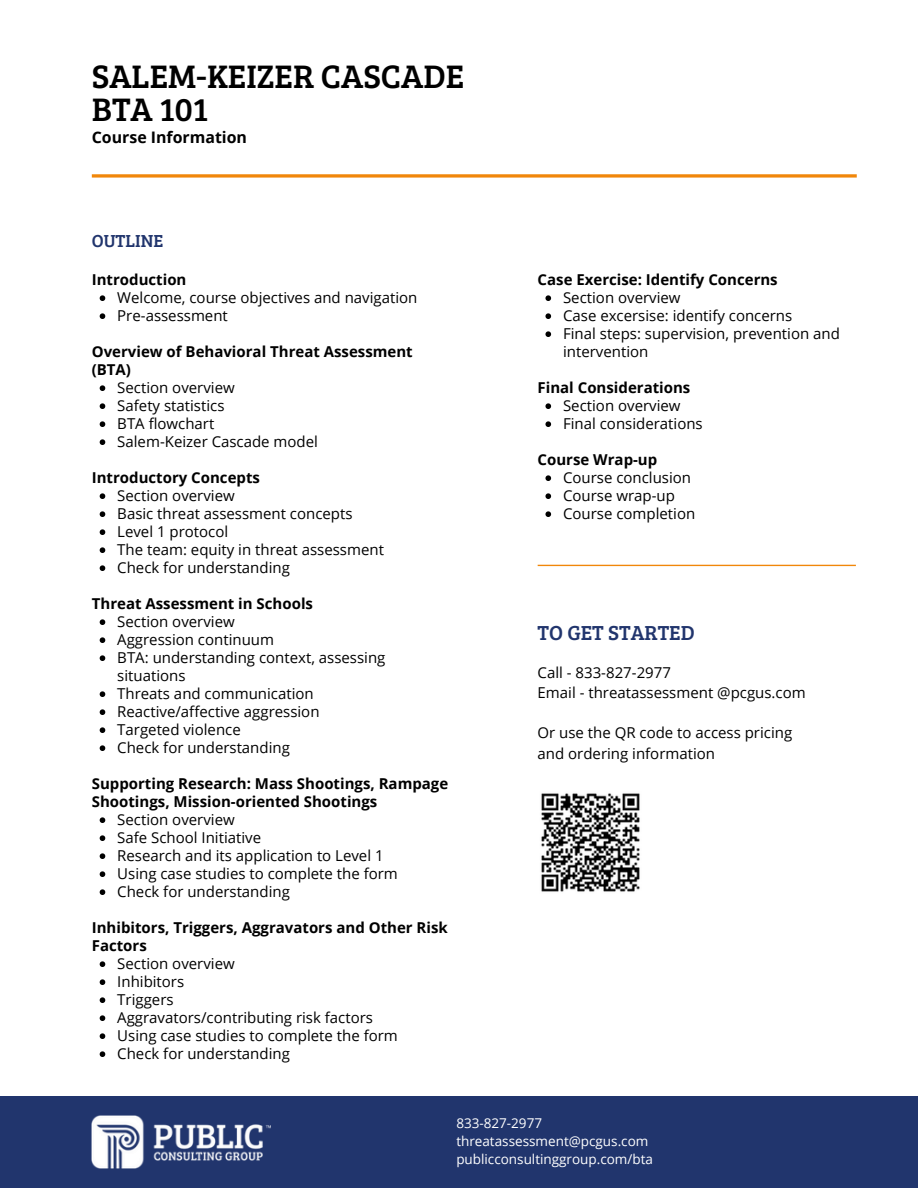
<style>
.page{position:relative;width:918px;height:1188px;background:#fff}
.page>*{position:absolute;margin:0;border:0;box-sizing:border-box;transform-origin:0 0}
.t1{font:33.6px/33.2px "Bree Serif";color:#000}
.t2{font:21px "Bree Serif";color:#21356d}
.t3{font:18px "Bree Serif";color:#21356d}
.t4{font:700 15.9px "Open Sans";color:#000}
.t5{font:15px/18px "Open Sans";color:#000}
.t6{font:700 15px/18px "Open Sans";color:#000}
.t7{font:13.5px "Open Sans";color:#fff}
</style>
<div class="page">
<svg style="left:100px;top:295px;width:5px;height:6px"></svg>
<svg style="left:100px;top:313px;width:5px;height:6px"></svg>
<svg style="left:100px;top:385px;width:5px;height:6px"></svg>
<svg style="left:100px;top:403px;width:5px;height:6px"></svg>
<svg style="left:100px;top:421px;width:5px;height:6px"></svg>
<svg style="left:100px;top:439px;width:5px;height:6px"></svg>
<svg style="left:100px;top:493px;width:5px;height:6px"></svg>
<svg style="left:100px;top:511px;width:5px;height:6px"></svg>
<svg style="left:100px;top:529px;width:5px;height:6px"></svg>
<svg style="left:100px;top:547px;width:5px;height:6px"></svg>
<svg style="left:100px;top:565px;width:5px;height:6px"></svg>
<svg style="left:100px;top:619px;width:5px;height:6px"></svg>
<svg style="left:100px;top:637px;width:5px;height:6px"></svg>
<svg style="left:100px;top:655px;width:5px;height:6px"></svg>
<svg style="left:100px;top:691px;width:5px;height:6px"></svg>
<svg style="left:100px;top:709px;width:5px;height:6px"></svg>
<svg style="left:100px;top:727px;width:5px;height:6px"></svg>
<svg style="left:100px;top:745px;width:5px;height:6px"></svg>
<svg style="left:100px;top:817px;width:5px;height:6px"></svg>
<svg style="left:100px;top:835px;width:5px;height:6px"></svg>
<svg style="left:100px;top:853px;width:5px;height:6px"></svg>
<svg style="left:100px;top:871px;width:5px;height:6px"></svg>
<svg style="left:100px;top:889px;width:5px;height:6px"></svg>
<svg style="left:100px;top:961px;width:5px;height:6px"></svg>
<svg style="left:100px;top:979px;width:5px;height:6px"></svg>
<svg style="left:100px;top:997px;width:5px;height:6px"></svg>
<svg style="left:100px;top:1015px;width:5px;height:6px"></svg>
<svg style="left:100px;top:1033px;width:5px;height:6px"></svg>
<svg style="left:100px;top:1051px;width:5px;height:6px"></svg>
<svg style="left:92px;top:174px;width:765px;height:4px;background:#f39b34"></svg>
<div style="left:0;top:1096px;width:918px;height:92px;background:#21356d"></div>
<svg style="left:545px;top:295px;width:6px;height:6px"></svg>
<svg style="left:545px;top:313px;width:6px;height:6px"></svg>
<svg style="left:545px;top:331px;width:6px;height:6px"></svg>
<svg style="left:545px;top:403px;width:6px;height:6px"></svg>
<svg style="left:545px;top:421px;width:6px;height:6px"></svg>
<svg style="left:545px;top:475px;width:6px;height:6px"></svg>
<svg style="left:545px;top:493px;width:6px;height:6px"></svg>
<svg style="left:545px;top:511px;width:6px;height:6px"></svg>
<svg style="left:538px;top:565px;width:318px;height:1px"></svg>
<img style="left:541px;top:793px;width:99px;height:99px">
<img style="left:92px;top:1116px;width:179px;height:52px">
<p class="t1" style="left:92px;top:58px;width:374px">SALEM-KEIZER CASCADE<br>BTA 101</p>
<p class="t4" style="left:92px;top:126px;width:157px">Course Information</p>
<p class="t3" style="left:92px;top:227px;width:73px">OUTLINE</p>
<p class="t6" style="left:92px;top:270px;width:96px">Introduction</p>
<p class="t5" style="left:117px;top:288px;width:302px">Welcome, course objectives and navigation</p>
<p class="t5" style="left:117px;top:306px;width:112px">Pre-assessment</p>
<p class="t6" style="left:92px;top:342px;width:323px">Overview of Behavioral Threat Assessment (BTA)</p>
<p class="t5" style="left:117px;top:378px;width:119px">Section overview</p>
<p class="t5" style="left:117px;top:396px;width:109px">Safety statistics</p>
<p class="t5" style="left:117px;top:414px;width:99px">BTA flowchart</p>
<p class="t5" style="left:117px;top:432px;width:202px">Salem-Keizer Cascade model</p>
<p class="t6" style="left:92px;top:468px;width:170px">Introductory Concepts</p>
<p class="t5" style="left:117px;top:486px;width:119px">Section overview</p>
<p class="t5" style="left:117px;top:504px;width:237px">Basic threat assessment concepts</p>
<p class="t5" style="left:117px;top:522px;width:112px">Level 1 protocol</p>
<p class="t5" style="left:117px;top:540px;width:268px">The team: equity in threat assessment</p>
<p class="t5" style="left:117px;top:558px;width:174px">Check for understanding</p>
<p class="t5" style="left:117px;top:612px;width:119px">Section overview</p>
<p class="t5" style="left:117px;top:630px;width:158px">Aggression continuum</p>
<p class="t5" style="left:117px;top:648px;width:270px">BTA: understanding context, assessing situations</p>
<p class="t5" style="left:117px;top:684px;width:198px">Threats and communication</p>
<p class="t5" style="left:117px;top:702px;width:204px">Reactive/affective aggression</p>
<p class="t5" style="left:117px;top:720px;width:125px">Targeted violence</p>
<p class="t5" style="left:117px;top:738px;width:174px">Check for understanding</p>
<p class="t6" style="left:92px;top:594px;width:223px">Threat Assessment in Schools</p>
<p class="t6" style="left:92px;top:774px;width:358px">Supporting Research: Mass Shootings, Rampage</p>
<p class="t6" style="left:92px;top:792px;width:287px">Shootings, Mission-oriented Shootings</p>
<p class="t5" style="left:117px;top:810px;width:119px">Section overview</p>
<p class="t5" style="left:117px;top:828px;width:145px">Safe School Initiative</p>
<p class="t5" style="left:117px;top:846px;width:268px">Research and its application to Level 1</p>
<p class="t5" style="left:117px;top:864px;width:282px">Using case studies to complete the form</p>
<p class="t5" style="left:117px;top:882px;width:174px">Check for understanding</p>
<p class="t6" style="left:92px;top:918px;width:358px">Inhibitors, Triggers, Aggravators and Other Risk<br>Factors</p>
<p class="t5" style="left:117px;top:954px;width:119px">Section overview</p>
<p class="t5" style="left:117px;top:972px;width:68px">Inhibitors</p>
<p class="t5" style="left:117px;top:990px;width:58px">Triggers</p>
<p class="t5" style="left:117px;top:1008px;width:257px">Aggravators/contributing risk factors</p>
<p class="t5" style="left:117px;top:1026px;width:282px">Using case studies to complete the form</p>
<p class="t5" style="left:117px;top:1044px;width:174px">Check for understanding</p>
<p class="t6" style="left:538px;top:270px;width:242px">Case Exercise: Identify Concerns</p>
<p class="t5" style="left:563px;top:288px;width:119px">Section overview</p>
<p class="t5" style="left:563px;top:306px;width:231px">Case excersise: identify concerns</p>
<p class="t5" style="left:563px;top:324px;width:278px">Final steps: supervision, prevention and intervention</p>
<p class="t6" style="left:538px;top:378px;width:154px">Final Considerations</p>
<p class="t5" style="left:563px;top:396px;width:119px">Section overview</p>
<p class="t5" style="left:563px;top:414px;width:141px">Final considerations</p>
<p class="t6" style="left:538px;top:450px;width:121px">Course Wrap-up</p>
<p class="t5" style="left:563px;top:468px;width:130px">Course conclusion</p>
<p class="t5" style="left:563px;top:486px;width:113px">Course wrap-up</p>
<p class="t5" style="left:563px;top:504px;width:134px">Course completion</p>
<p class="t2" style="left:538px;top:617px;width:159px">TO GET STARTED</p>
<p class="t5" style="left:538px;top:663px;width:135px">Call - 833-827-2977</p>
<p class="t5" style="left:538px;top:683px;width:270px">Email - threatassessment @pcgus.com</p>
<p class="t5" style="left:538px;top:722px;width:256px;line-height:20.2px">Or use the QR code to access pricing and ordering information</p>
<p class="t7" style="left:456px;top:1113px;width:87px">833-827-2977</p>
<p class="t7" style="left:456px;top:1131px;width:194px">threatassessment@pcgus.com</p>
<p class="t7" style="left:456px;top:1149px;width:198px">publicconsultinggroup.com/bta</p>
</div>
